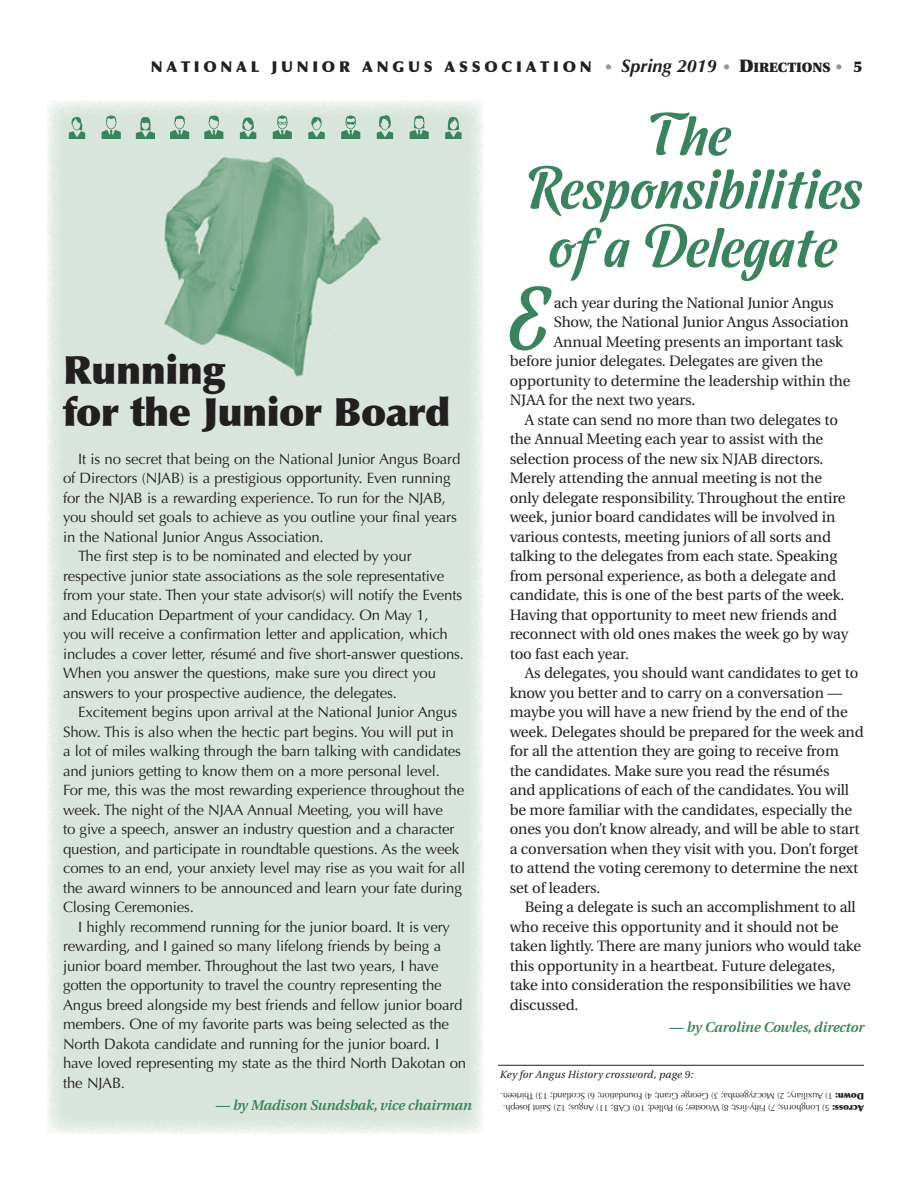
<style>
.page{position:relative;width:918px;height:1188px;background:#fff}
.page>*{position:absolute;margin:0;border:0;box-sizing:border-box;transform-origin:0 0}
.Drop_Cap{font:83.85px "Dessert Script";color:#39835d;scale:.83 1}
.headline{font:58.5px/53.2px "Dessert Script";letter-spacing:-.015em;color:#39835d;text-align:center}
.headline-2{font:900 39px/42px "Optima";letter-spacing:-.015em;color:#231f20}
.Sidebar_body_text{font:15px/19.5px "Optima";letter-spacing:-.01em;color:#231f20}
.body_text{font:15px/19.5px "Utopia";letter-spacing:-.01em;color:#231f20}
.Drop_Cap-2{font:15px "Utopia";letter-spacing:-.01em;color:#231f20}
.t1{font:900 15px "Optima";letter-spacing:.25em;color:#231f20}
.byline{font:italic 600 14.25px "Utopia";letter-spacing:-.01em;color:#39835d}
.date-month{font:italic 10.5px "Utopia";letter-spacing:.015em;color:#231f20}
.Sidebar_body_text-2{font:9px/12px "Optima";letter-spacing:-.015em;color:#231f20}
.s1{font-weight:700;color:#939598}
.s2{font-weight:700;font-style:italic;font-size:18px}
.s3{font-family:"Utopia";font-size:18px}
.s4{font-family:"Utopia";font-size:13.5px}
.s5{font-weight:900}
</style>
<div class="page">
<div style="left:47px;top:100px;width:437px;height:1034px;background:#d9e5dc"></div>
<div style="left:123px;top:118px;width:300px;height:287px;background:#d9e5dc"></div>
<img style="left:164px;top:132px;width:217px;height:245px">
<svg style="left:240px;top:116px;width:16px;height:23px"></svg>
<svg style="left:273px;top:115px;width:19px;height:24px"></svg>
<svg style="left:308px;top:114px;width:17px;height:25px"></svg>
<svg style="left:204px;top:115px;width:19px;height:24px"></svg>
<svg style="left:445px;top:114px;width:17px;height:25px"></svg>
<svg style="left:341px;top:115px;width:19px;height:24px"></svg>
<svg style="left:410px;top:115px;width:19px;height:24px"></svg>
<svg style="left:377px;top:115px;width:16px;height:24px"></svg>
<svg style="left:69px;top:117px;width:16px;height:22px"></svg>
<svg style="left:102px;top:115px;width:19px;height:24px"></svg>
<svg style="left:136px;top:116px;width:19px;height:23px"></svg>
<svg style="left:170px;top:115px;width:19px;height:24px"></svg>
<hr style="left:498px;top:1065px;width:366px;height:1px;background:#231f20">
<p class="t1" style="left:151px;top:58px;width:713px">NATIONAL JUNIOR ANGUS ASSOCIATION <span class="s1">•</span> <span class="s2">Spring 2019</span> <span class="s1">•</span> <span class="s3">D</span><span class="s4">IRECTIONS</span><span class="s1">•</span> 5</p>
<p class="headline" style="left:522px;top:106px;width:342px">The<br>Responsibilities</p>
<p class="headline" style="left:548px;top:217px;width:290px">of a Delegate</p>
<p class="Drop_Cap" style="left:507px;top:259px;width:52px">E</p>
<p class="Drop_Cap-2" style="left:554px;top:294px;width:281px">ach year during the National Junior Angus</p>
<p class="Drop_Cap-2" style="left:554px;top:314px;width:297px">Show, the National Junior Angus Association</p>
<p class="Drop_Cap-2" style="left:554px;top:333px;width:291px">Annual Meeting presents an important task</p>
<p class="Drop_Cap-2" style="left:510px;top:353px;width:315px">before junior delegates. Delegates are given the</p>
<p class="Drop_Cap-2" style="left:510px;top:372px;width:342px">opportunity to determine the leadership within the</p>
<p class="Drop_Cap-2" style="left:510px;top:392px;width:187px">NJAA for the next two years.</p>
<p class="body_text" style="left:510px;top:410px;width:340px;text-indent:15px">A state can send no more than two delegates to the Annual Meeting each year to assist with the selection process of the new six NJAB directors.<br>Merely attending the annual meeting is not the only delegate responsibility. Throughout the entire week, junior board candidates will be involved in various contests, meeting juniors of all sorts and talking to the delegates from each state. Speaking from personal experience, as both a delegate and candidate, this is one of the best parts of the week.<br>Having that opportunity to meet new friends and reconnect with old ones makes the week go by way too fast each year.</p>
<p class="body_text" style="left:510px;top:663px;width:355px;text-indent:15px">As delegates, you should want candidates to get to know you better and to carry on a conversation — maybe you will have a new friend by the end of the week. Delegates should be prepared for the week and for all the attention they are going to receive from the candidates. Make sure you read the résumés<br>and applications of each of the candidates. You will be more familiar with the candidates, especially the ones you don’t know already, and will be able to start a conversation when they visit with you. Don’t forget to attend the voting ceremony to determine the next set of leaders.</p>
<p class="body_text" style="left:510px;top:897px;width:353px;text-indent:15px">Being a delegate is such an accomplishment to all who receive this opportunity and it should not be taken lightly. There are many juniors who would take this opportunity in a heartbeat. Future delegates, take into consideration the responsibilities we have discussed.</p>
<p class="byline" style="left:669px;top:1019px;width:197px">— by Caroline Cowles, director</p>
<p class="headline-2" style="left:63px;top:349px;width:389px">Running<br>for the Junior Board</p>
<p class="Sidebar_body_text" style="left:63px;top:449px;width:399px;text-indent:15px">It is no secret that being on the National Junior Angus Board of Directors (NJAB) is a prestigious opportunity. Even running for the NJAB is a rewarding experience. To run for the NJAB, you should set goals to achieve as you outline your final years in the National Junior Angus Association.</p>
<p class="Sidebar_body_text" style="left:63px;top:546px;width:403px;text-indent:15px">The first step is to be nominated and elected by your respective junior state associations as the sole representative from your state. Then your state advisor(s) will notify the Events and Education Department of your candidacy. On May 1,<br>you will receive a confirmation letter and application, which includes a cover letter, résumé and five short-answer questions.<br>When you answer the questions, make sure you direct you answers to your prospective audience, the delegates.</p>
<p class="Sidebar_body_text" style="left:63px;top:702px;width:404px;text-indent:15px">Excitement begins upon arrival at the National Junior Angus Show. This is also when the hectic part begins. You will put in<br>a lot of miles walking through the barn talking with candidates and juniors getting to know them on a more personal level.<br>For me, this was the most rewarding experience throughout the week. The night of the NJAA Annual Meeting, you will have<br>to give a speech, answer an industry question and a character question, and participate in roundtable questions. As the week comes to an end, your anxiety level may rise as you wait for all the award winners to be announced and learn your fate during Closing Ceremonies.</p>
<p class="Sidebar_body_text" style="left:63px;top:917px;width:405px;text-indent:15px">I highly recommend running for the junior board. It is very rewarding, and I gained so many lifelong friends by being a junior board member. Throughout the last two years, I have gotten the opportunity to travel the country representing the Angus breed alongside my best friends and fellow junior board members. One of my favorite parts was being selected as the North Dakota candidate and running for the junior board. I have loved representing my state as the third North Dakotan on the NJAB.</p>
<p class="byline" style="left:215px;top:1097px;width:258px">— by Madison Sundsbak, vice chairman</p>
<p class="Sidebar_body_text-2" style="left:864px;top:1114px;width:365px;rotate:-180deg"><span class="s5">Across:</span> 5) Longhorns; 7) Fifty-first; 8) Wooster; 9) Polled; 10) CAB; 11) Angus; 12) Saint Joseph.<br><span class="s5">Down:</span> 1) Auxiliary; 2) Moczygemba; 3) George Grant; 4) Foundation; 6) Scotland; 13) Thirteen.</p>
<p class="date-month" style="left:499px;top:1069px;width:195px">Key for Angus History crossword, page 9:</p>
</div>
